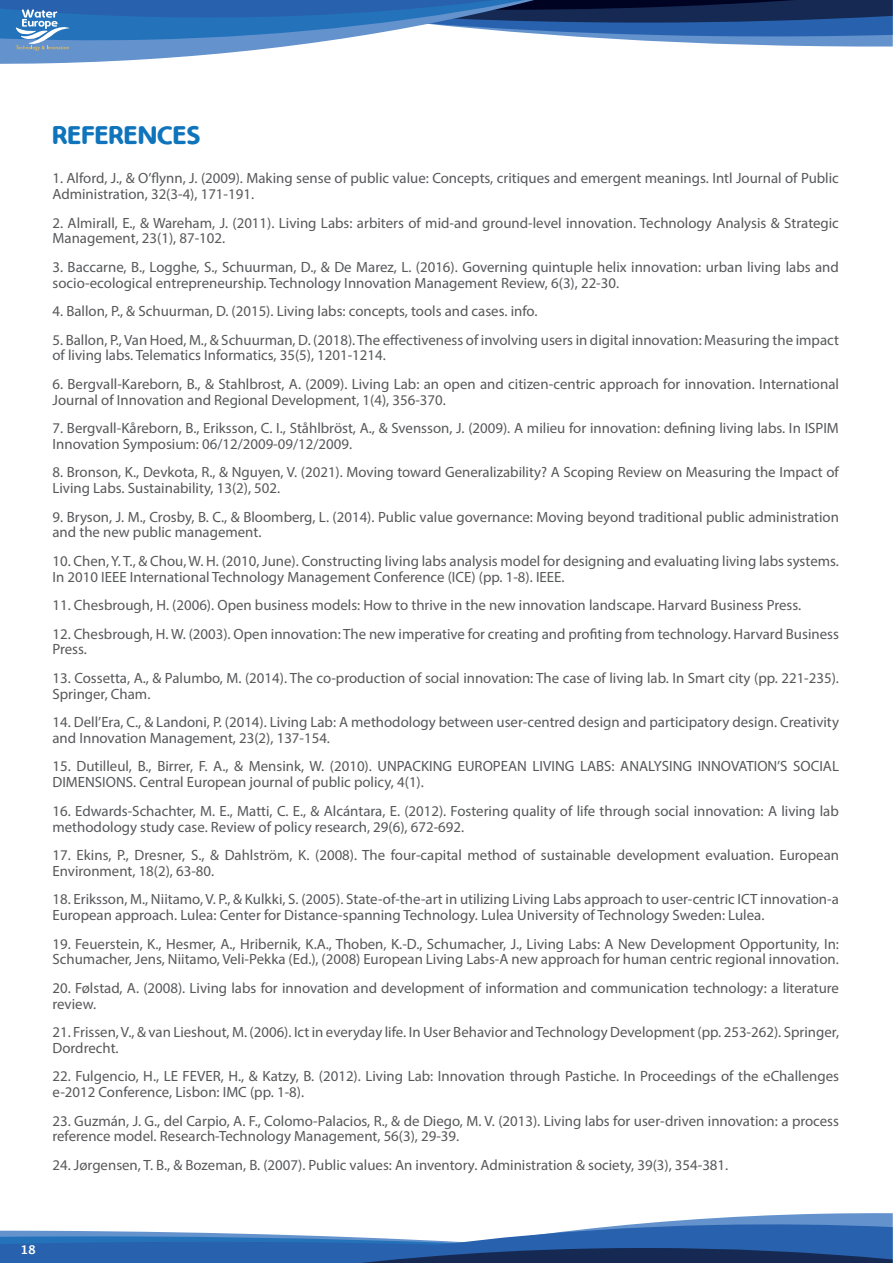
<style>
.page{position:relative;width:893px;height:1263px;background:#fff}
.page>*{position:absolute;margin:0;border:0;box-sizing:border-box;transform-origin:0 0}
.t1{font:27px "Simply Rounded";color:#1074bc}
.t2{font:14.85px/15.8px "Myriad Pro";color:#57585a}
.t3{font:700 12px "Lucida Grande";color:#fff}
</style>
<div class="page">
<svg style="left:0;top:1213px;width:893px;height:50px"></svg>
<svg style="left:0;top:51px;width:244px;height:13px;fill:#6392cd"></svg>
<svg style="left:0;top:0;width:893px;height:51px"></svg>
<p class="t1" style="left:53px;top:121px;width:150px">REFERENCES</p>
<p class="t2" style="left:53px;top:170px;width:788px">1. Alford, J., &amp; O’flynn, J. (2009). Making sense of public value: Concepts, critiques and emergent meanings. Intl Journal of Public<br>Administration, 32(3-4), 171-191.</p>
<p class="t2" style="left:53px;top:214px;width:788px">2. Almirall, E., &amp; Wareham, J. (2011). Living Labs: arbiters of mid-and ground-level innovation. Technology Analysis &amp; Strategic<br>Management, 23(1), 87-102.</p>
<p class="t2" style="left:53px;top:259px;width:788px">3. Baccarne, B., Logghe, S., Schuurman, D., &amp; De Marez, L. (2016). Governing quintuple helix innovation: urban living labs and socio-ecological entrepreneurship. Technology Innovation Management Review, 6(3), 22-30.</p>
<p class="t2" style="left:53px;top:303px;width:486px">4. Ballon, P., &amp; Schuurman, D. (2015). Living labs: concepts, tools and cases. info.</p>
<p class="t2" style="left:53px;top:331px;width:788px">5. Ballon, P., Van Hoed, M., &amp; Schuurman, D. (2018). The effectiveness of involving users in digital innovation: Measuring the impact of living labs. Telematics Informatics, 35(5), 1201-1214.</p>
<p class="t2" style="left:53px;top:376px;width:788px">6. Bergvall-Kareborn, B., &amp; Stahlbrost, A. (2009). Living Lab: an open and citizen-centric approach for innovation. International<br>Journal of Innovation and Regional Development, 1(4), 356-370.</p>
<p class="t2" style="left:53px;top:420px;width:788px">7. Bergvall-Kåreborn, B., Eriksson, C. I., Ståhlbröst, A., &amp; Svensson, J. (2009). A milieu for innovation: defining living labs. In ISPIM<br>Innovation Symposium: 06/12/2009-09/12/2009.</p>
<p class="t2" style="left:53px;top:464px;width:788px">8. Bronson, K., Devkota, R., &amp; Nguyen, V. (2021). Moving toward Generalizability? A Scoping Review on Measuring the Impact of<br>Living Labs. Sustainability, 13(2), 502.</p>
<p class="t2" style="left:53px;top:509px;width:788px">9. Bryson, J. M., Crosby, B. C., &amp; Bloomberg, L. (2014). Public value governance: Moving beyond traditional public administration and the new public management.</p>
<p class="t2" style="left:53px;top:553px;width:788px">10. Chen, Y. T., &amp; Chou, W. H. (2010, June). Constructing living labs analysis model for designing and evaluating living labs systems.<br>In 2010 IEEE International Technology Management Conference (ICE) (pp. 1-8). IEEE.</p>
<p class="t2" style="left:53px;top:597px;width:750px">11. Chesbrough, H. (2006). Open business models: How to thrive in the new innovation landscape. Harvard Business Press.</p>
<p class="t2" style="left:53px;top:626px;width:788px">12. Chesbrough, H. W. (2003). Open innovation: The new imperative for creating and profiting from technology. Harvard Business<br>Press.</p>
<p class="t2" style="left:53px;top:670px;width:788px">13. Cossetta, A., &amp; Palumbo, M. (2014). The co-production of social innovation: The case of living lab. In Smart city (pp. 221-235).<br>Springer, Cham.</p>
<p class="t2" style="left:53px;top:714px;width:788px">14. Dell’Era, C., &amp; Landoni, P. (2014). Living Lab: A methodology between user‐centred design and participatory design. Creativity and Innovation Management, 23(2), 137-154.</p>
<p class="t2" style="left:53px;top:758px;width:788px">15. Dutilleul, B., Birrer, F. A., &amp; Mensink, W. (2010). UNPACKING EUROPEAN LIVING LABS: ANALYSING INNOVATION’S SOCIAL<br>DIMENSIONS. Central European journal of public policy, 4(1).</p>
<p class="t2" style="left:53px;top:803px;width:788px">16. Edwards‐Schachter, M. E., Matti, C. E., &amp; Alcántara, E. (2012). Fostering quality of life through social innovation: A living lab methodology study case. Review of policy research, 29(6), 672-692.</p>
<p class="t2" style="left:53px;top:847px;width:788px">17. Ekins, P., Dresner, S., &amp; Dahlström, K. (2008). The four‐capital method of sustainable development evaluation. European<br>Environment, 18(2), 63-80.</p>
<p class="t2" style="left:53px;top:891px;width:788px">18. Eriksson, M., Niitamo, V. P., &amp; Kulkki, S. (2005). State-of-the-art in utilizing Living Labs approach to user-centric ICT innovation-a<br>European approach. Lulea: Center for Distance-spanning Technology. Lulea University of Technology Sweden: Lulea.</p>
<p class="t2" style="left:53px;top:935px;width:788px">19. Feuerstein, K., Hesmer, A., Hribernik, K.A., Thoben, K.-D., Schumacher, J., Living Labs: A New Development Opportunity, In:<br>Schumacher, Jens, Niitamo, Veli-Pekka (Ed.), (2008) European Living Labs-A new approach for human centric regional innovation.</p>
<p class="t2" style="left:53px;top:980px;width:788px">20. Følstad, A. (2008). Living labs for innovation and development of information and communication technology: a literature review.</p>
<p class="t2" style="left:53px;top:1024px;width:788px">21. Frissen, V., &amp; van Lieshout, M. (2006). Ict in everyday life. In User Behavior and Technology Development (pp. 253-262). Springer,<br>Dordrecht.</p>
<p class="t2" style="left:53px;top:1068px;width:788px">22. Fulgencio, H., LE FEVER, H., &amp; Katzy, B. (2012). Living Lab: Innovation through Pastiche. In Proceedings of the eChallenges e-2012 Conference, Lisbon: IMC (pp. 1-8).</p>
<p class="t2" style="left:53px;top:1112px;width:788px">23. Guzmán, J. G., del Carpio, A. F., Colomo-Palacios, R., &amp; de Diego, M. V. (2013). Living labs for user-driven innovation: a process reference model. Research-Technology Management, 56(3), 29-39.</p>
<p class="t2" style="left:53px;top:1157px;width:677px">24. Jørgensen, T. B., &amp; Bozeman, B. (2007). Public values: An inventory. Administration &amp; society, 39(3), 354-381.</p>
<p class="t3" style="left:20px;top:1241px;width:17px">18</p>
</div>
